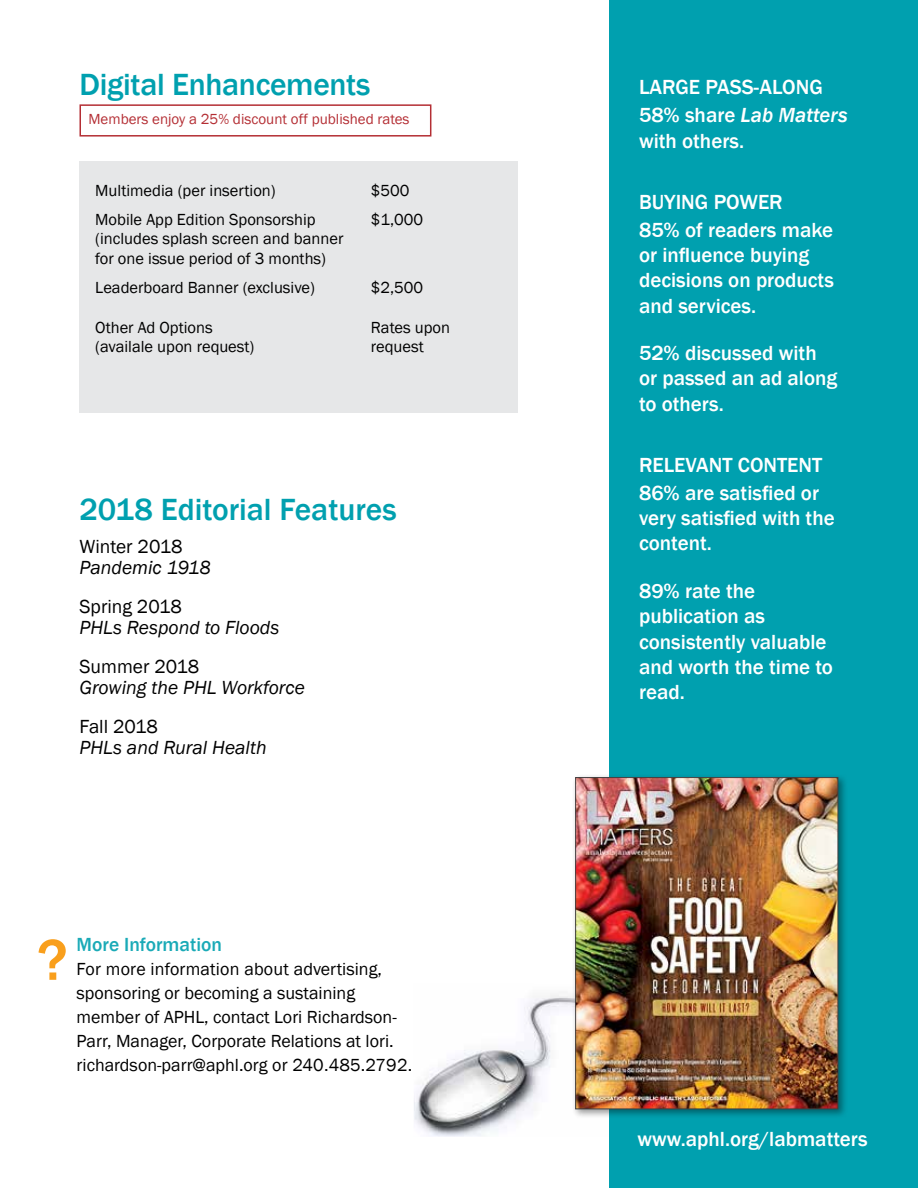
<style>
.page{position:relative;width:918px;height:1188px;background:#fff}
.page>*{position:absolute;margin:0;border:0;box-sizing:border-box;transform-origin:0 0}
.t1{font:500 60px "Franklin Gothic";color:#f99f1c}
.t2{font:500 31.5px "Franklin Gothic";letter-spacing:-.01em;color:#00a0af}
.t3{font:500 21px/25.2px "Franklin Gothic";color:#fff}
.t4{font:italic 19.5px "Franklin Gothic";color:#000}
.t5{font:19.5px "Franklin Gothic";color:#000}
.t6{font:500 19.5px "Franklin Gothic";color:#1aaab7}
.t7{font:18px/24px "Franklin Gothic";color:#000}
.t8{font:16.5px/19.8px "Franklin Gothic";color:#000}
.t9{font:15px "Franklin Gothic";color:#b42e34}
.s1{font-style:italic}
</style>
<div class="page">
<img style="left:414px;top:994px;width:158px;height:143px">
<div style="left:80px;top:161px;width:438px;height:251px;background:#e6e7e8"></div>
<div style="left:609px;top:0;width:309px;height:1188px;background:#00a0af"></div>
<div style="left:572px;top:774px;width:276px;height:344px;background:#000;opacity:.4"></div>
<img style="left:577px;top:779px;width:259px;height:328px">
<div style="left:575px;top:777px;width:263px;height:332px;border:1px solid #414042"></div>
<div style="left:80px;top:104px;width:351px;height:33px;border:2px solid #b42e34"></div>
<h2 class="t2" style="left:80px;top:65px;width:292px">Digital Enhancements</h2>
<p class="t9" style="left:88px;top:110px;width:323px">Members enjoy a 25% discount off published rates</p>
<p class="t8" style="left:95px;top:176px;width:222px;line-height:28.8px">Multimedia (per insertion)<br>Mobile App Edition Sponsorship</p>
<p class="t8" style="left:95px;top:229px;width:250px">(includes splash screen and banner for one issue period of 3 months)</p>
<p class="t8" style="left:95px;top:278px;width:221px">Leaderboard Banner (exclusive)</p>
<p class="t8" style="left:95px;top:318px;width:161px">Other Ad Options (availale upon request)</p>
<p class="t8" style="left:371px;top:176px;width:54px;line-height:28.8px">$500 $1,000</p>
<p class="t8" style="left:371px;top:278px;width:54px">$2,500</p>
<p class="t8" style="left:371px;top:318px;width:81px">Rates upon request</p>
<h2 class="t2" style="left:80px;top:490px;width:319px">2018 Editorial Features</h2>
<p class="t5" style="left:80px;top:535px;width:104px">Winter 2018</p>
<p class="t4" style="left:80px;top:556px;width:133px">Pandemic 1918</p>
<p class="t5" style="left:80px;top:595px;width:104px">Spring 2018</p>
<p class="t4" style="left:80px;top:616px;width:201px">PHLs Respond to Floods</p>
<p class="t5" style="left:80px;top:655px;width:121px">Summer 2018</p>
<p class="t4" style="left:80px;top:676px;width:227px">Growing the PHL Workforce</p>
<p class="t5" style="left:80px;top:715px;width:80px">Fall 2018</p>
<p class="t4" style="left:80px;top:736px;width:189px">PHLs and Rural Health</p>
<h1 class="t1" style="left:38px;top:923px;width:32px">?</h1>
<p class="t6" style="left:77px;top:933px;width:147px">More Information</p>
<p class="t7" style="left:77px;top:958px;width:337px">For more information about advertising, sponsoring or becoming a sustaining member of APHL, contact Lori Richardson-Parr, Manager, Corporate Relations at lori. richardson-parr@aphl.org or 240.485.2792.</p>
<p class="t3" style="left:639px;top:73px;width:210px;line-height:28.2px">LARGE PASS-ALONG<br>58% share <span class="s1">Lab Matters</span></p>
<p class="t3" style="left:639px;top:128px;width:107px">with others.</p>
<p class="t3" style="left:639px;top:188px;width:196px;line-height:28.2px">BUYING POWER<br>85% of readers make</p>
<p class="t3" style="left:639px;top:243px;width:196px">or influence buying decisions on products and services.</p>
<p class="t3" style="left:639px;top:341px;width:200px">52% discussed with or passed an ad along to others.</p>
<p class="t3" style="left:639px;top:451px;width:185px;line-height:28.2px">RELEVANT CONTENT<br>86% are satisfied or</p>
<p class="t3" style="left:639px;top:506px;width:197px">very satisfied with the content.</p>
<p class="t3" style="left:639px;top:579px;width:196px">89% rate the publication as consistently valuable and worth the time to read.</p>
<p class="t3" style="left:638px;top:1127px;width:232px">www.aphl.org/labmatters</p>
</div>
